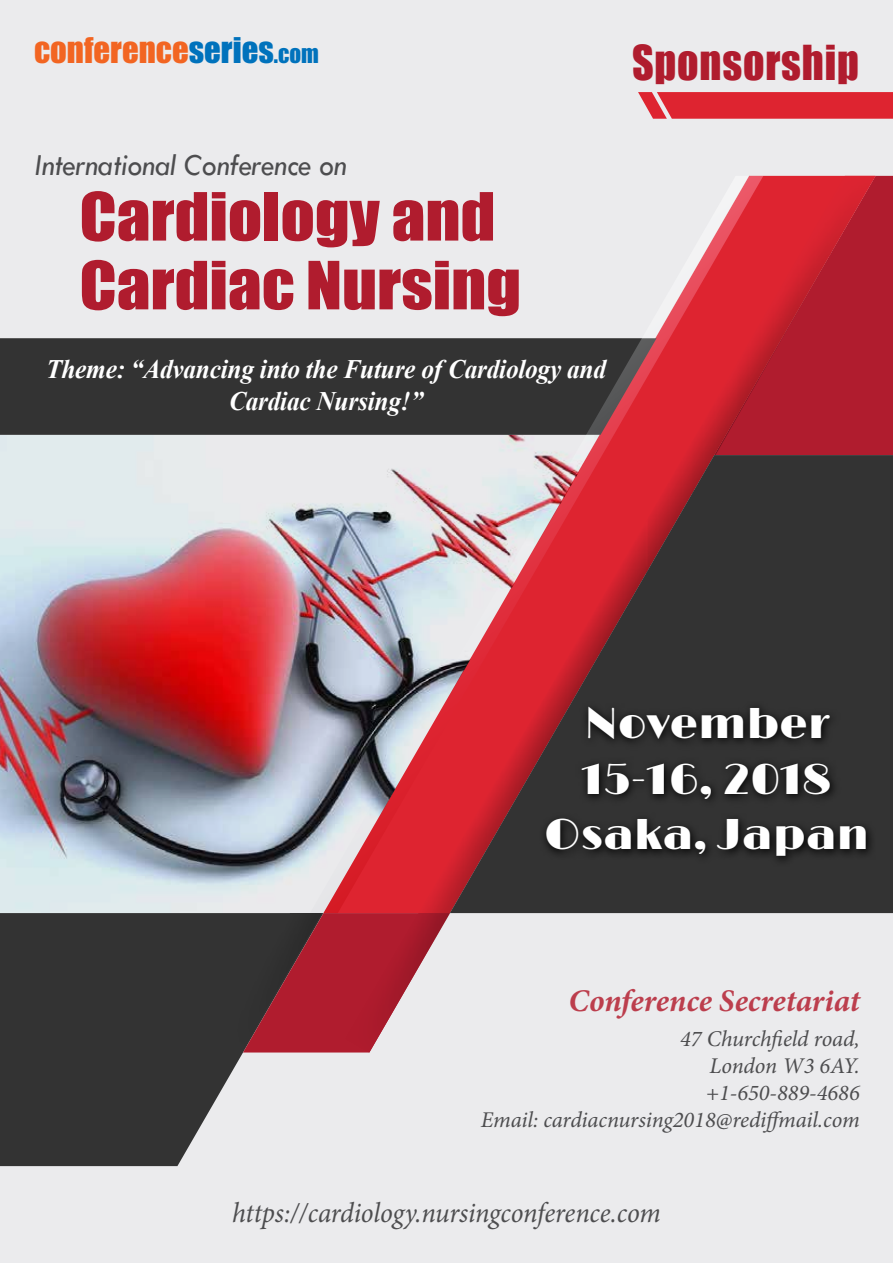
<style>
.page{position:relative;width:893px;height:1263px;background:#ebebed}
.page>*{position:absolute;margin:0;border:0;box-sizing:border-box;transform-origin:0 0}
.t1{font:61.35px/68.7px "Impact";color:#b01c2e;scale:1.09 1}
.t2{font:44.25px "Impact";letter-spacing:.02em;color:#b01c2e;scale:.95 1}
.t3{font:43.5px/55.7px "Limelight";color:#fff;text-align:center}
.t4{font:32.7px "Impact";color:#f26522}
.t5{font:italic 31.65px "Tw Cen";letter-spacing:-.01em;color:#4d4d4f;scale:.95 1}
.t6{font:italic 700 31.5px "Minion Pro";letter-spacing:-.005em;color:#bc3e4d}
.t7{font:italic 28.5px "Minion Pro";letter-spacing:-.005em;color:#4d4d4f;scale:.95 1}
.t8{font:italic 700 26.7px/32.4px "Times New Roman";letter-spacing:-.01em;color:#fff;text-align:center;scale:.95 1}
.t9{font:italic 22.5px/27px "Minion Pro";letter-spacing:-.005em;color:#4d4d4f;text-align:right}
.s1{color:#0072bc}
.s2{font-size:22.95px;color:#0072bc}
</style>
<div class="page">
<svg style="left:0;top:913px;width:323px;height:253px;fill:#333"></svg>
<div style="left:875px;top:176px;width:18px;height:279px;background:#b01c2e"></div>
<svg style="left:480px;top:176px;width:395px;height:738px;background:#c02a3a"></svg>
<div style="left:322px;top:913px;width:24px;height:139px;background:#b01c2e"></div>
<div style="left:0;top:338px;width:310px;height:97px;background:#333"></div>
<img style="left:763px;top:209px;width:93px;height:246px">
<img style="left:763px;top:280px;width:22px;height:135px">
<img style="left:783px;top:200px;width:48px;height:136px">
<img style="left:829px;top:176px;width:46px;height:80px">
<img style="left:346px;top:913px;width:104px;height:139px">
<img style="left:217px;top:913px;width:105px;height:139px">
<div style="left:763px;top:455px;width:130px;height:458px;background:#333"></div>
<svg style="left:310px;top:176px;width:453px;height:737px"></svg>
<svg style="left:638px;top:92px;width:255px;height:27px;background:#de303b"></svg>
<img style="left:0;top:435px;width:600px;height:478px">
<svg style="left:539px;top:701px;width:337px;height:166px;background:#2c2929"></svg>
<h3 class="t4" style="left:34px;top:25px;width:286px">conference<span class="s1">series</span><span class="s2">.com</span></h3>
<h2 class="t2" style="left:632px;top:28px;width:240px">Sponsorship</h2>
<h3 class="t5" style="left:34px;top:146px;width:331px">International Conference on</h3>
<h1 class="t1" style="left:80px;top:181px;width:407px">Cardiology and<br>Cardiac Nursing</h1>
<p class="t8" style="left:46px;top:352px;width:591px">Theme: “Advancing into the Future of Cardiology and<br>Cardiac Nursing!”</p>
<h3 class="t3" style="left:544px;top:694px;width:326px">November<br>15-16, 2018<br>Osaka, Japan</h3>
<h3 class="t6" style="left:568px;top:978px;width:293px">Conference Secretariat</h3>
<p class="t9" style="left:481px;top:1026px;width:380px">47 Churchfield road,<br>London W3 6AY.<br>+1-650-889-4686<br>Email: cardiacnursing2018@rediffmail.com</p>
<p class="t7" style="left:232px;top:1193px;width:453px">https://cardiology.nursingconference.com</p>
</div>
